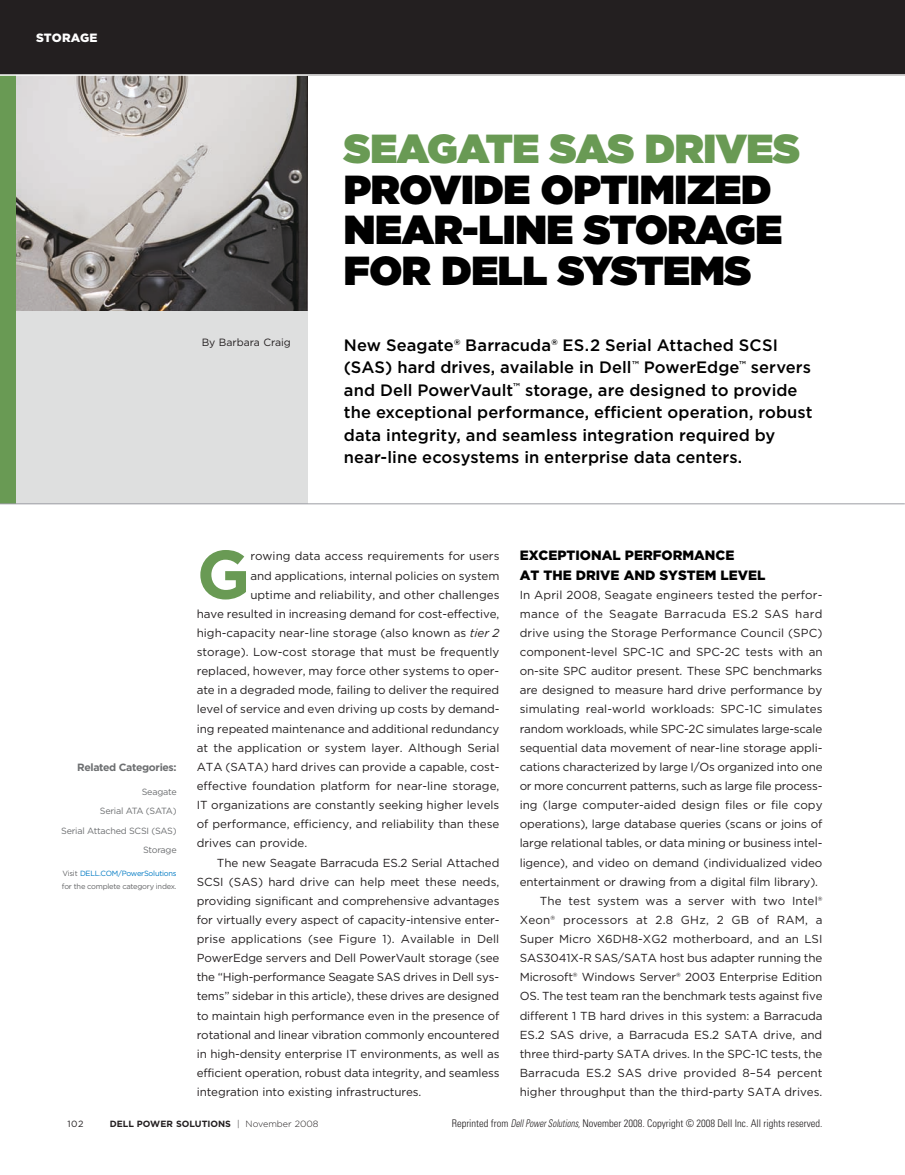
<style>
.page{position:relative;width:905px;height:1175px;background:#fff}
.page>*{position:absolute;margin:0;border:0;box-sizing:border-box;transform-origin:0 0}
.t1{font:700 68.4px "Gotham";color:#699a54}
.t2{font:900 40.5px/40.5px "Gotham";letter-spacing:-.01em;color:#000}
.t3{font:900 40.5px "Gotham";letter-spacing:-.01em;color:#699a54}
.t4{font:500 16.5px/22.5px "Gotham";letter-spacing:.005em;color:#000}
.t5{font:900 13.5px/19.2px "Gotham";color:#000}
.t6{font:900 12px "Gotham";letter-spacing:.01em;color:#fff}
.t7{font:11.7px "Gotham";letter-spacing:-.01em;color:#231f20}
.t8{font:11.7px "Gotham";letter-spacing:.01em;color:#231f20}
.t9{font:11.7px "Gotham";letter-spacing:.025em;color:#231f20}
.t10{font:11.7px "Gotham";letter-spacing:.02em;color:#231f20}
.t11{font:300 condensed 10.5px "Univers LT Std";color:#231f20}
.t12{font:700 10.5px "Gotham";letter-spacing:-.03em;color:#6d6f71}
.t13{font:10.5px "Gotham";color:#231f20}
.t14{font:9px/19.5px "Gotham";letter-spacing:-.025em;color:#6d6f71;text-align:right}
.t15{font:700 9px "Gotham";color:#231f20}
.t16{font:9px "Gotham";color:#231f20}
.t17{font:7.5px/13.5px "Gotham";letter-spacing:-.03em;color:#636466}
.s1{color:#007ac3}
.s2{font-style:italic}
.s3{font-weight:300}
</style>
<div class="page">
<div style="left:0;top:0;width:904px;height:75px;background:#231f20"></div>
<div style="left:0;top:279px;width:307px;height:225px;background:#dedfdf"></div>
<img style="left:15px;top:76px;width:292px;height:235px">
<div style="left:0;top:75px;width:15px;height:429px;background:#699a54"></div>
<hr style="left:0;top:503px;width:904px;height:1px;background:#9b9ca3">
<hr style="left:0;top:74px;width:904px;height:2px;background:#fff">
<p class="t6" style="left:36px;top:30px;width:63px">STORAGE</p>
<p class="t13" style="left:202px;top:335px;width:91px">By Barbara Craig</p>
<h2 class="t3" style="left:344px;top:120px;width:458px">SEAGATE SAS DRIVES</h2>
<h2 class="t2" style="left:344px;top:168px;width:440px">PROVIDE OPTIMIZED<br>NEAR-LINE STORAGE<br>FOR DELL SYSTEMS</h2>
<p class="t4" style="left:344px;top:333px;width:470px">New Seagate® Barracuda® ES.2 Serial Attached SCSI (SAS) hard drives, available in Dell<sup>™</sup> PowerEdge<sup>™</sup> servers and Dell PowerVault<sup>™</sup> storage, are designed to provide the exceptional performance, efficient operation, robust data integrity, and seamless integration required by near-line ecosystems in enterprise data centers.</p>
<p class="t12" style="left:77px;top:760px;width:101px">Related Categories:</p>
<p class="t14" style="left:61px;top:781px;width:117px">Seagate<br>Serial ATA (SATA)<br>Serial Attached SCSI (SAS)<br>Storage</p>
<p class="t17" style="left:62px;top:866px;width:116px">Visit <span class="s1">DELL.COM/PowerSolutions </span>for the complete category index.</p>
<h1 class="t1" style="left:197px;top:529px;width:55px">G</h1>
<p class="t7" style="left:250px;top:549px;width:250px">rowing data access requirements for users</p>
<p class="t7" style="left:250px;top:568px;width:250px">and applications, internal policies on system</p>
<p class="t7" style="left:250px;top:587px;width:250px">uptime and reliability, and other challenges</p>
<p class="t7" style="left:197px;top:606px;width:304px">have resulted in increasing demand for cost-effective,</p>
<p class="t7" style="left:197px;top:625px;width:304px">high-capacity near-line storage (also known as <span class="s2">tier 2</span></p>
<p class="t7" style="left:197px;top:644px;width:304px">storage). Low-cost storage that must be frequently</p>
<p class="t7" style="left:197px;top:663px;width:304px">replaced, however, may force other systems to oper-</p>
<p class="t7" style="left:197px;top:682px;width:304px">ate in a degraded mode, failing to deliver the required</p>
<p class="t7" style="left:197px;top:702px;width:304px">level of service and even driving up costs by demand-</p>
<p class="t7" style="left:197px;top:721px;width:304px">ing repeated maintenance and additional redundancy</p>
<p class="t7" style="left:197px;top:740px;width:304px">at the application or system layer. Although Serial</p>
<p class="t7" style="left:197px;top:759px;width:304px">ATA (SATA) hard drives can provide a capable, cost-</p>
<p class="t7" style="left:197px;top:778px;width:304px">effective foundation platform for near-line storage,</p>
<p class="t7" style="left:197px;top:797px;width:304px">IT organizations are constantly seeking higher levels</p>
<p class="t7" style="left:197px;top:816px;width:304px">of performance, efficiency, and reliability than these</p>
<p class="t7" style="left:197px;top:835px;width:112px">drives can provide.</p>
<p class="t7" style="left:217px;top:855px;width:284px">The new Seagate Barracuda ES.2 Serial Attached</p>
<p class="t7" style="left:197px;top:874px;width:304px">SCSI (SAS) hard drive can help meet these needs,</p>
<p class="t7" style="left:197px;top:893px;width:304px">providing significant and comprehensive advantages</p>
<p class="t7" style="left:197px;top:912px;width:304px">for virtually every aspect of capacity-intensive enter-</p>
<p class="t7" style="left:197px;top:931px;width:304px">prise applications (see Figure 1). Available in Dell</p>
<p class="t7" style="left:197px;top:950px;width:304px">PowerEdge servers and Dell PowerVault storage (see</p>
<p class="t7" style="left:197px;top:969px;width:304px">the “High-performance Seagate SAS drives in Dell sys-</p>
<p class="t7" style="left:197px;top:988px;width:304px">tems” sidebar in this article), these drives are designed</p>
<p class="t7" style="left:197px;top:1008px;width:304px">to maintain high performance even in the presence of</p>
<p class="t7" style="left:197px;top:1027px;width:304px">rotational and linear vibration commonly encountered</p>
<p class="t7" style="left:197px;top:1046px;width:304px">in high-density enterprise IT environments, as well as</p>
<p class="t7" style="left:197px;top:1065px;width:304px">efficient operation, robust data integrity, and seamless</p>
<p class="t7" style="left:197px;top:1084px;width:226px">integration into existing infrastructures.</p>
<p class="t5" style="left:519px;top:546px;width:247px">EXCEPTIONAL PERFORMANCE<br>AT THE DRIVE AND SYSTEM LEVEL</p>
<p class="t8" style="left:519px;top:587px;width:304px">In April 2008, Seagate engineers tested the perfor-</p>
<p class="t9" style="left:519px;top:606px;width:304px">mance of the Seagate Barracuda ES.2 SAS hard</p>
<p class="t8" style="left:519px;top:625px;width:304px">drive using the Storage Performance Council (SPC)</p>
<p class="t7" style="left:519px;top:644px;width:304px">component-level SPC-1C and SPC-2C tests with an</p>
<p class="t7" style="left:519px;top:663px;width:304px">on-site SPC auditor present. These SPC benchmarks</p>
<p class="t7" style="left:519px;top:682px;width:304px">are designed to measure hard drive performance by</p>
<p class="t7" style="left:519px;top:702px;width:304px">simulating real-world workloads: SPC-1C simulates</p>
<p class="t7" style="left:519px;top:721px;width:304px">random workloads, while SPC-2C simulates large-scale</p>
<p class="t7" style="left:519px;top:740px;width:304px">sequential data movement of near-line storage appli-</p>
<p class="t7" style="left:519px;top:759px;width:304px">cations characterized by large I/Os organized into one</p>
<p class="t7" style="left:519px;top:778px;width:304px">or more concurrent patterns, such as large file process-</p>
<p class="t7" style="left:519px;top:797px;width:304px">ing (large computer-aided design files or file copy</p>
<p class="t7" style="left:519px;top:816px;width:304px">operations), large database queries (scans or joins of</p>
<p class="t7" style="left:519px;top:835px;width:304px">large relational tables, or data mining or business intel-</p>
<p class="t7" style="left:519px;top:855px;width:304px">ligence), and video on demand (individualized video</p>
<p class="t7" style="left:519px;top:874px;width:300px">entertainment or drawing from a digital film library).</p>
<p class="t8" style="left:540px;top:893px;width:284px">The test system was a server with two Intel®</p>
<p class="t10" style="left:519px;top:912px;width:304px">Xeon® processors at 2.8 GHz, 2 GB of RAM, a</p>
<p class="t7" style="left:519px;top:931px;width:304px">Super Micro X6DH8-XG2 motherboard, and an LSI</p>
<p class="t7" style="left:519px;top:950px;width:304px">SAS3041X-R SAS/SATA host bus adapter running the</p>
<p class="t7" style="left:519px;top:969px;width:304px">Microsoft® Windows Server® 2003 Enterprise Edition</p>
<p class="t7" style="left:519px;top:988px;width:304px">OS. The test team ran the benchmark tests against five</p>
<p class="t7" style="left:519px;top:1008px;width:304px">different 1 TB hard drives in this system: a Barracuda</p>
<p class="t7" style="left:519px;top:1027px;width:304px">ES.2 SAS drive, a Barracuda ES.2 SATA drive, and</p>
<p class="t7" style="left:519px;top:1046px;width:304px">three third-party SATA drives. In the SPC-1C tests, the</p>
<p class="t8" style="left:519px;top:1065px;width:304px">Barracuda ES.2 SAS drive provided 8–54 percent</p>
<p class="t7" style="left:519px;top:1084px;width:304px">higher throughput than the third-party SATA drives.</p>
<p class="t16" style="left:67px;top:1118px;width:17px">102</p>
<p class="t15" style="left:110px;top:1117px;width:210px">DELL POWER SOLUTIONS <span class="s3">| November 2008</span></p>
<p class="t11" style="left:452px;top:1117px;width:372px">Reprinted from <span class="s2">Dell Power Solutions,</span> November 2008. Copyright © 2008 Dell Inc. All rights reserved.</p>
</div>
